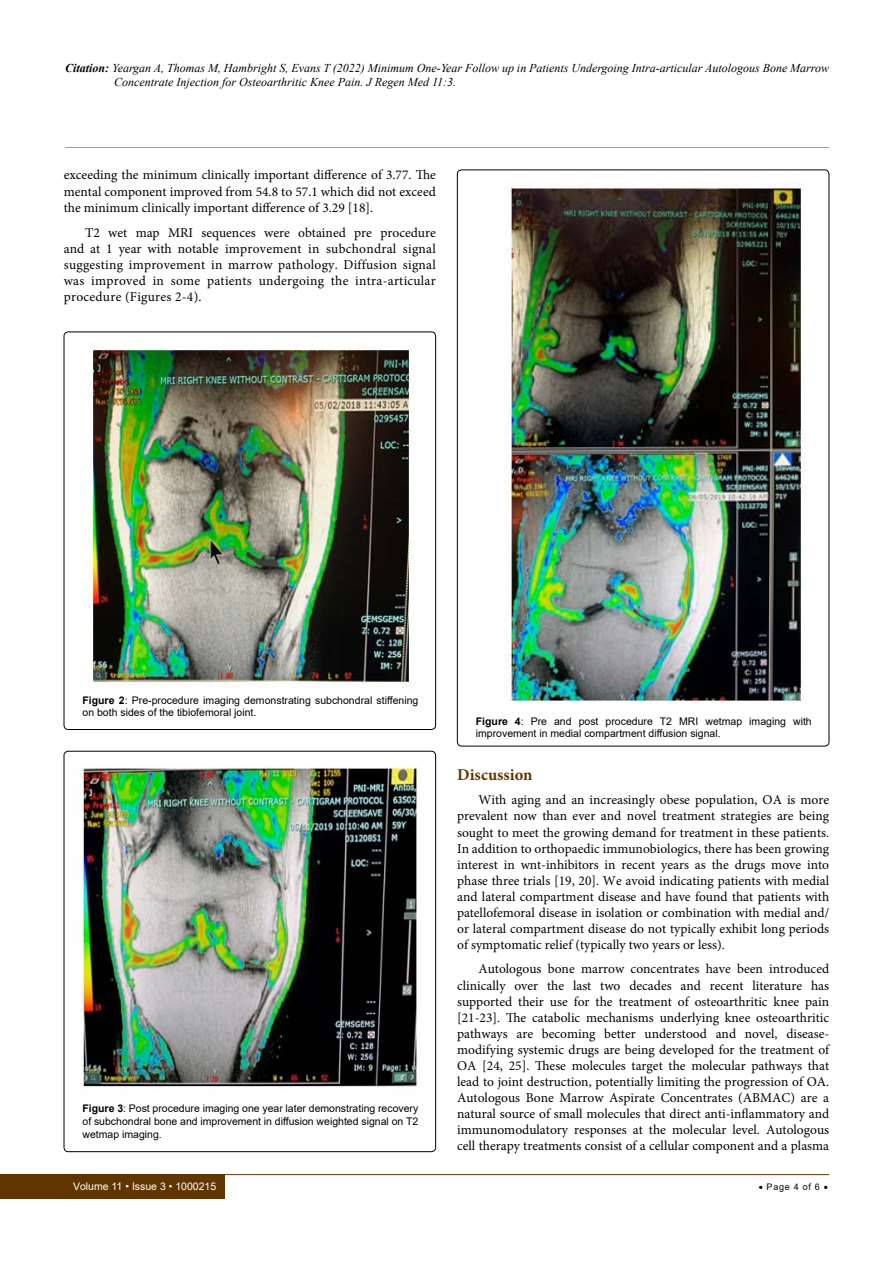
<style>
.page{position:relative;width:893px;height:1263px;background:#fff}
.page>*{position:absolute;margin:0;border:0;box-sizing:border-box;transform-origin:0 0}
.t1{font:700 16.5px "Minion Pro";color:#603500}
.t2{font:13.5px/16px "Minion Pro";color:#000;text-align:justify}
.t3{font:italic 12px/14.4px "Times New Roman";color:#000}
.t4{font:10.5px/12.6px "Arial";color:#000}
.t5{font:10.5px "Arial";color:#fff}
.t6{font:9px "Arial";letter-spacing:.08em;color:#000}
.s1{font-weight:700}
</style>
<div class="page">
<div style="left:0;top:1174px;width:225px;height:25px;background:#603500"></div>
<hr style="left:221px;top:1174px;width:608px;height:1px;background:#603500">
<hr style="left:65px;top:147px;width:764px;height:1px;background:#603500">
<div style="left:64px;top:332px;width:372px;height:398px;border:1px solid #000;border-radius:4px"></div>
<img style="left:90px;top:344px;width:325px;height:345px">
<img style="left:504px;top:182px;width:302px;height:521px">
<div style="left:64px;top:751px;width:372px;height:401px;border:1px solid #000;border-radius:4px"></div>
<img style="left:80px;top:766px;width:338px;height:323px">
<p class="t3" style="left:114px;top:60px;width:716px;text-indent:-49px"><span class="s1">Citation:</span> Yeargan A, Thomas M, Hambright S, Evans T (2022) Minimum One-Year Follow up in Patients Undergoing Intra-articular Autologous Bone Marrow<br>Concentrate Injection for Osteoarthritic Knee Pain. J Regen Med 11:3.</p>
<p class="t2" style="left:64px;top:167px;width:374px">exceeding the minimum clinically important difference of 3.77. The mental component improved from 54.8 to 57.1 which did not exceed the minimum clinically important difference of 3.29 [18].</p>
<p class="t2" style="left:64px;top:224px;width:374px;text-indent:21px">T2 wet map MRI sequences were obtained pre procedure and at 1 year with notable improvement in subchondral signal suggesting improvement in marrow pathology. Diffusion signal was improved in some patients undergoing the intra-articular procedure (Figures 2-4).</p>
<p class="t4" style="left:82px;top:693px;width:337px"><span class="s1">Figure 2</span>: Pre-procedure imaging demonstrating subchondral stiffening on both sides of the tibiofemoral joint.</p>
<p class="t4" style="left:82px;top:1102px;width:337px;text-align:justify"><span class="s1">Figure 3</span>: Post procedure imaging one year later demonstrating recovery of subchondral bone and improvement in diffusion weighted signal on T2 wetmap imaging.</p>
<p class="t4" style="left:476px;top:714px;width:337px"><span class="s1">Figure 4</span>: Pre and post procedure T2 MRI wetmap imaging with improvement in medial compartment diffusion signal.</p>
<p class="t1" style="left:457px;top:763px;width:77px">Discussion</p>
<p class="t2" style="left:457px;top:792px;width:374px;text-indent:21px">With aging and an increasingly obese population, OA is more prevalent now than ever and novel treatment strategies are being sought to meet the growing demand for treatment in these patients.<br>In addition to orthopaedic immunobiologics, there has been growing interest in wnt-inhibitors in recent years as the drugs move into phase three trials [19, 20]. We avoid indicating patients with medial and lateral compartment disease and have found that patients with patellofemoral disease in isolation or combination with medial and/ or lateral compartment disease do not typically exhibit long periods of symptomatic relief (typically two years or less).</p>
<p class="t2" style="left:457px;top:961px;width:374px;text-indent:21px">Autologous bone marrow concentrates have been introduced clinically over the last two decades and recent literature has supported their use for the treatment of osteoarthritic knee pain [21-23]. The catabolic mechanisms underlying knee osteoarthritic pathways are becoming better understood and novel, disease&shy;modifying systemic drugs are being developed for the treatment of OA [24, 25]. These molecules target the molecular pathways that lead to joint destruction, potentially limiting the progression of OA.<br>Autologous Bone Marrow Aspirate Concentrates (ABMAC) are a natural source of small molecules that direct anti-inflammatory and immunomodulatory responses at the molecular level. Autologous cell therapy treatments consist of a cellular component and a plasma</p>
<p class="t5" style="left:73px;top:1179px;width:145px">Volume 11 • Issue 3 • 1000215</p>
<p class="t6" style="left:759px;top:1180px;width:71px">• Page 4 of 6 •</p>
</div>
